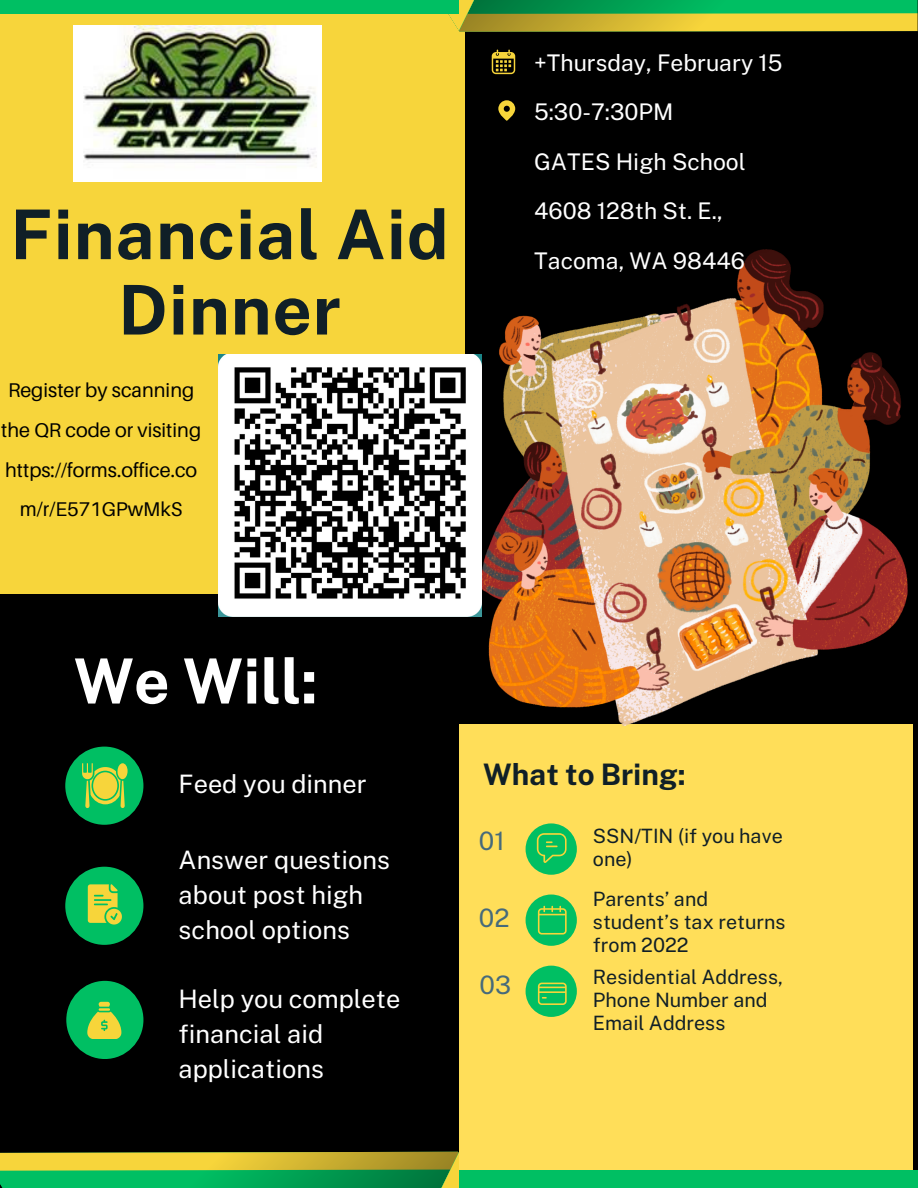
<style>
.page{position:relative;width:918px;height:1188px;background:#000}
.page>*{position:absolute;margin:0;border:0;box-sizing:border-box;transform-origin:0 0}
.t1{font:700 68.55px/75.3px "Public Sans";letter-spacing:.015em;color:#101f27;text-align:center}
.t2{font:700 62.4px "Public Sans";color:#fff}
.t3{font:700 29.7px "Public Sans";color:#101f27}
.t4{font:25.35px/35px "Public Sans";color:#fff}
.t5{font:25.35px "Public Sans";color:#466a7b}
.t6{font:22.95px/49.5px "Public Sans";color:#fff}
.t7{font:19.8px/23.2px "Public Sans";color:#101f27}
.t8{font:19.8px/39.8px "Aileron";color:#000;text-align:center}
</style>
<div class="page">
<div style="left:0;top:0;width:465px;height:594px;background:#f7d53b"></div>
<svg style="left:0;top:939px;width:458px;height:249px"></svg>
<svg style="left:373px;top:1152px;width:86px;height:36px;background:#679035"></svg>
<svg style="left:459px;top:0;width:459px;height:110px"></svg>
<svg style="left:448px;top:0;width:97px;height:31px;background:#769434"></svg>
<div style="left:459px;top:724px;width:454px;height:464px;background:#ffde59"></div>
<div style="left:459px;top:1170px;width:459px;height:18px;background:#00bf63"></div>
<div style="left:0;top:0;width:459px;height:14px;background:#00bf63"></div>
<svg style="left:498px;top:100px;width:17px;height:21px"></svg>
<div style="left:65px;top:747px;width:78px;height:78px;background:#00bf63;border-radius:50%"></div>
<div style="left:526px;top:823px;width:51px;height:52px;background:#00bf63;border-radius:50%"></div>
<div style="left:526px;top:895px;width:51px;height:51px;background:#00bf63;border-radius:50%"></div>
<div style="left:526px;top:966px;width:51px;height:51px;background:#00bf63;border-radius:50%"></div>
<div style="left:65px;top:867px;width:78px;height:78px;background:#00bf63;border-radius:50%"></div>
<div style="left:66px;top:981px;width:77px;height:78px;background:#00bf63;border-radius:50%"></div>
<svg style="left:88px;top:884px;width:34px;height:41px"></svg>
<svg style="left:87px;top:1002px;width:34px;height:37px"></svg>
<svg style="left:537px;top:833px;width:30px;height:30px"></svg>
<svg style="left:538px;top:906px;width:29px;height:29px"></svg>
<svg style="left:538px;top:983px;width:29px;height:22px"></svg>
<img style="left:482px;top:250px;width:425px;height:476px">
<img style="left:74px;top:26px;width:247px;height:155px">
<svg style="left:82px;top:763px;width:46px;height:45px"></svg>
<svg style="left:492px;top:50px;width:23px;height:24px"></svg>
<img style="left:218px;top:354px;width:263px;height:262px">
<p class="t1" style="left:10px;top:197px;width:440px">Financial Aid<br>Dinner</p>
<p class="t8" style="left:1px;top:370px;width:201px">Register by scanning the QR code or visiting</p>
<p class="t8" style="left:5px;top:449px;width:194px">https://forms.office.co m/r/E571GPwMkS</p>
<p class="t6" style="left:534px;top:38px;width:250px">+Thursday, February 15<br>5:30-7:30PM<br>GATES High School<br>4608 128th St. E.,<br>Tacoma, WA 98446</p>
<p class="t2" style="left:74px;top:644px;width:246px">We Will:</p>
<p class="t4" style="left:179px;top:766px;width:190px">Feed you dinner</p>
<p class="t4" style="left:179px;top:842px;width:213px">Answer questions about post high school options</p>
<h3 class="t4" style="left:178px;top:982px;width:223px">Help you complete financial aid applications</h3>
<p class="t3" style="left:483px;top:757px;width:204px">What to Bring:</p>
<p class="t5" style="left:479px;top:826px;width:27px">01</p>
<h1 class="t7" style="left:593px;top:824px;width:191px">SSN/TIN (if you have one)</h1>
<h2 class="t7" style="left:593px;top:887px;width:194px">Parents’ and student’s tax returns from 2022</h2>
<p class="t7" style="left:593px;top:965px;width:191px">Residential Address,<br>Phone Number and<br>Email Address</p>
<p class="t5" style="left:479px;top:903px;width:32px">02</p>
<p class="t5" style="left:480px;top:969px;width:33px">03</p>
</div>
